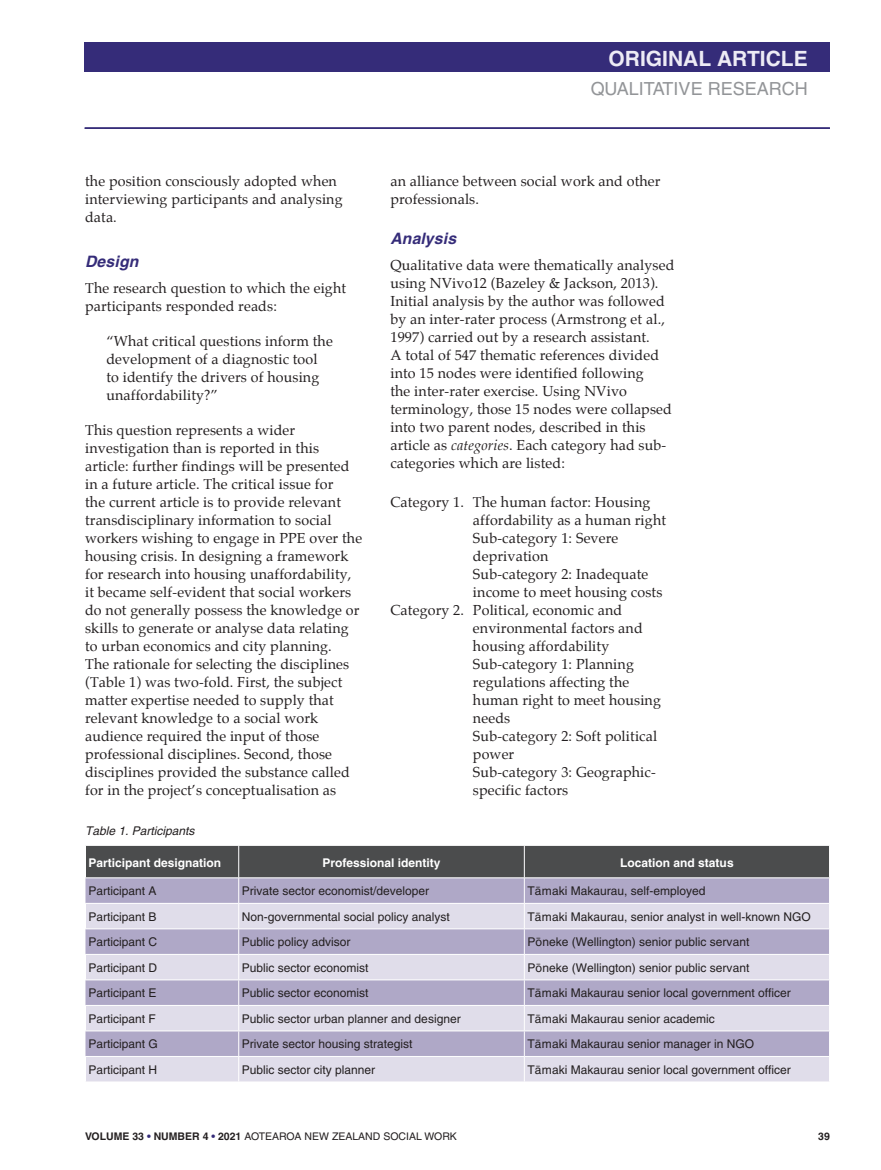
<style>
.page{position:relative;width:881px;height:1170px;background:#fff}
.page>*{position:absolute;margin:0;border:0;box-sizing:border-box;transform-origin:0 0}
.t1{font:700 21px "Helvetica";color:#edebf5}
.t2{font:18px "Helvetica";color:#939598}
.t3{font:italic 700 15.75px "Helvetica";letter-spacing:.01em;color:#352c79}
.t4{font:14.25px/18px "Palatino";letter-spacing:.01em;color:#231f20}
.t5{font:12px "Helvetica";color:#231f20}
.t6{font:700 12px "Helvetica";color:#fff}
.t7{font:italic 12px "Helvetica";color:#231f20}
.t8{font:10.5px "Helvetica";color:#231f20}
.t9{font:700 10.5px "Helvetica";color:#231f20}
.s1{font-style:italic}
.s2{font-weight:700}
.s3{font-weight:700;color:#352c79}
</style>
<div class="page">
<div style="left:85px;top:43px;width:744px;height:29px;background:#352c79"></div>
<hr style="left:85px;top:127px;width:744px;height:2px;background:#352c79">
<svg style="left:85px;top:845px;width:744px;height:236px;background:#b9b5c7"></svg>
<h1 class="t1" style="left:608px;top:50px;width:201px">ORIGINAL ARTICLE</h1>
<p class="t2" style="left:590px;top:82px;width:218px">QUALITATIVE RESEARCH</p>
<p class="t4" style="left:85px;top:173px;width:259px">the position consciously adopted when interviewing participants and analysing data.</p>
<p class="t3" style="left:85px;top:255px;width:55px">Design</p>
<p class="t4" style="left:85px;top:280px;width:262px">The research question to which the eight participants responded reads:</p>
<p class="t4" style="left:106px;top:333px;width:228px">“What critical questions inform the development of a diagnostic tool to identify the drivers of housing unaffordability?”</p>
<p class="t4" style="left:85px;top:422px;width:278px">This question represents a wider investigation than is reported in this article: further findings will be presented in a future article. The critical issue for<br>the current article is to provide relevant transdisciplinary information to social workers wishing to engage in PPE over the housing crisis. In designing a framework for research into housing unaffordability, it became self-evident that social workers do not generally possess the knowledge or skills to generate or analyse data relating to urban economics and city planning.<br>The rationale for selecting the disciplines (Table 1) was two-fold. First, the subject matter expertise needed to supply that relevant knowledge to a social work audience required the input of those professional disciplines. Second, those disciplines provided the substance called for in the project’s conceptualisation as</p>
<p class="t4" style="left:390px;top:173px;width:271px">an alliance between social work and other professionals.</p>
<p class="t3" style="left:390px;top:232px;width:67px">Analysis</p>
<p class="t4" style="left:390px;top:257px;width:285px">Qualitative data were thematically analysed using NVivo12 (Bazeley &amp; Jackson, 2013).<br>Initial analysis by the author was followed by an inter-rater process (Armstrong et al., 1997) carried out by a research assistant.<br>A total of 547 thematic references divided into 15 nodes were identified following<br>the inter-rater exercise. Using NVivo terminology, those 15 nodes were collapsed into two parent nodes, described in this article as <span class="s1">categories</span>. Each category had sub&shy;categories which are listed:</p>
<p class="t4" style="left:390px;top:494px;width:261px">Category 1. The human factor: Housing</p>
<p class="t4" style="left:473px;top:512px;width:194px">affordability as a human right</p>
<p class="t4" style="left:473px;top:530px;width:147px">S ub-category 1: Severe</p>
<p class="t4" style="left:473px;top:548px;width:77px">deprivation</p>
<p class="t4" style="left:473px;top:566px;width:177px">Sub-category 2: Inadequate</p>
<p class="t4" style="left:473px;top:584px;width:191px">income to meet housing costs</p>
<p class="t4" style="left:390px;top:602px;width:233px">Category 2. Political, economic and</p>
<p class="t4" style="left:473px;top:620px;width:171px">environmental factors and</p>
<p class="t4" style="left:473px;top:638px;width:138px">housing affordability</p>
<p class="t4" style="left:473px;top:656px;width:162px">Sub-category 1: Planning</p>
<p class="t4" style="left:473px;top:674px;width:158px">regulations affecting the</p>
<p class="t4" style="left:473px;top:692px;width:189px">human right to meet housing</p>
<p class="t4" style="left:473px;top:710px;width:39px">needs</p>
<p class="t4" style="left:473px;top:728px;width:186px">Sub-category 2: Soft political</p>
<p class="t4" style="left:473px;top:746px;width:43px">power</p>
<p class="t4" style="left:473px;top:764px;width:184px">Sub-category 3: Geographic-</p>
<p class="t4" style="left:473px;top:782px;width:97px">specific factors</p>
<p class="t7" style="left:85px;top:826px;width:111px">Table 1. Participants</p>
<p class="t6" style="left:88px;top:857px;width:134px">Participant designation</p>
<p class="t6" style="left:322px;top:857px;width:120px">Professional identity</p>
<p class="t6" style="left:620px;top:857px;width:115px">Location and status</p>
<p class="t5" style="left:88px;top:886px;width:70px">Participant A</p>
<p class="t5" style="left:242px;top:886px;width:189px">Private sector economist/developer</p>
<p class="t5" style="left:527px;top:886px;width:180px">Ta¯ maki Makaurau, self-employed</p>
<p class="t5" style="left:88px;top:912px;width:70px">Participant B</p>
<p class="t5" style="left:242px;top:912px;width:210px">Non-governmental social policy analyst</p>
<p class="t5" style="left:527px;top:912px;width:285px">Ta¯ maki Makaurau, senior analyst in well-known NGO</p>
<p class="t5" style="left:88px;top:937px;width:70px">Participant C</p>
<p class="t5" style="left:242px;top:937px;width:110px">Public policy advisor</p>
<p class="t5" style="left:527px;top:937px;width:223px">Po¯ neke (Wellington) senior public servant</p>
<p class="t5" style="left:88px;top:963px;width:70px">Participant D</p>
<p class="t5" style="left:242px;top:963px;width:128px">Public sector economist</p>
<p class="t5" style="left:527px;top:963px;width:223px">Po¯ neke (Wellington) senior public servant</p>
<p class="t5" style="left:88px;top:988px;width:70px">Participant E</p>
<p class="t5" style="left:242px;top:988px;width:128px">Public sector economist</p>
<p class="t5" style="left:527px;top:988px;width:265px">Ta¯ maki Makaurau senior local government officer</p>
<p class="t5" style="left:88px;top:1014px;width:69px">Participant F</p>
<p class="t5" style="left:242px;top:1014px;width:220px">Public sector urban planner and designer</p>
<p class="t5" style="left:527px;top:1014px;width:189px">Ta¯ maki Makaurau senior academic</p>
<p class="t5" style="left:88px;top:1039px;width:71px">Participant G</p>
<p class="t5" style="left:242px;top:1039px;width:172px">Private sector housing strategist</p>
<p class="t5" style="left:527px;top:1039px;width:228px">Ta¯ maki Makaurau senior manager in NGO</p>
<p class="t5" style="left:88px;top:1065px;width:70px">Participant H</p>
<p class="t5" style="left:242px;top:1065px;width:135px">Public sector city planner</p>
<p class="t5" style="left:527px;top:1065px;width:265px">Ta¯ maki Makaurau senior local government officer</p>
<p class="t8" style="left:85px;top:1132px;width:373px"><span class="s2">VOLUME 33</span> <span class="s3">•</span> <span class="s2">NUMBER 4</span> <span class="s3">•</span> <span class="s2">2021</span> AOTEAROA NEW ZEALAND SOCIAL WORK</p>
<p class="t9" style="left:817px;top:1132px;width:13px">39</p>
</div>
